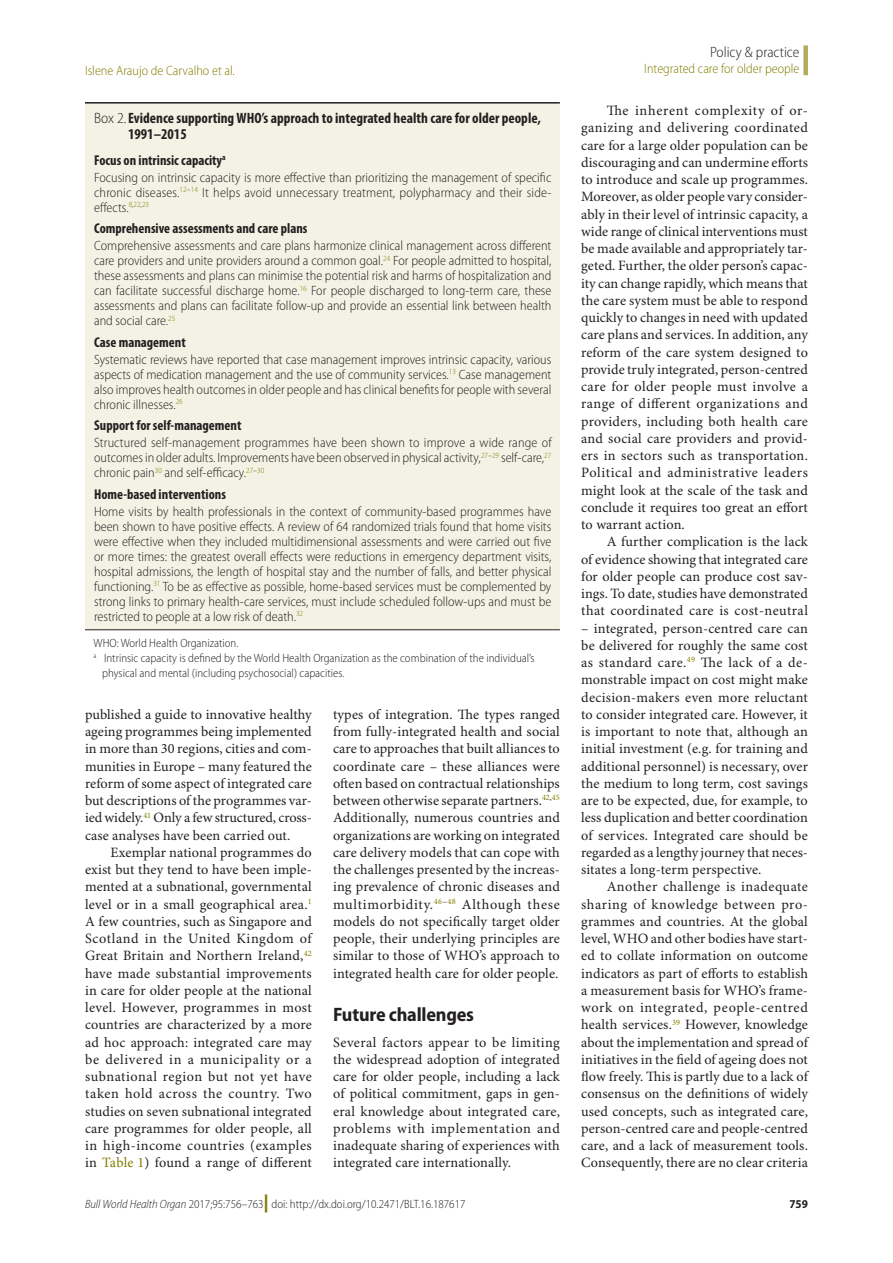
<style>
.page{position:relative;width:893px;height:1263px;background:#fff}
.page>*{position:absolute;margin:0;border:0;box-sizing:border-box;transform-origin:0 0}
.t1{font:700 semi-condensed 19.5px "Myriad Pro";letter-spacing:-.01em;color:#231f20}
.t2{font:700 condensed 15px/16.5px "Myriad Pro";color:#231f20}
.t3{font:300 semi-condensed 15px "Myriad Pro";color:#231f20}
.t4{font:14.25px/17.2px "Minion Pro";letter-spacing:.01em;color:#231f20;text-align:justify}
.t5{font:700 condensed 14.25px "Myriad Pro";color:#231f20}
.t6{font:300 semi-condensed 13.5px/15px "Myriad Pro";color:#231f20;text-align:justify}
.t7{font:300 semi-condensed 13.5px "Myriad Pro";color:#827c00}
.t8{font:300 semi-condensed 12px "Myriad Pro";color:#231f20}
.t9{font:700 semi-condensed 12px "Myriad Pro";color:#231f20}
.s1{font-weight:300;font-stretch:semi-condensed}
.s2{color:#827c00}
.s3{font-style:italic}
.s4{font-weight:900;font-stretch:normal;font-size:18px;color:#827c00}
</style>
<div class="page">
<div style="left:803px;top:45px;width:5px;height:30px;background:#b2ac5f"></div>
<div style="left:85px;top:104px;width:474px;height:526px;background:#f3f2e4"></div>
<hr style="left:85px;top:102px;width:475px;height:2px;background:#231f20">
<hr style="left:85px;top:629px;width:475px;height:1px;background:#231f20">
<p class="t3" style="left:710px;top:44px;width:91px">Policy &amp; practice</p>
<p class="t7" style="left:85px;top:63px;width:151px">Islene Araujo de Carvalho et al.</p>
<p class="t7" style="left:644px;top:61px;width:157px">Integrated care for older people</p>
<p class="t2" style="left:128px;top:110px;width:414px;text-indent:-34px"><span class="s1">Box 2.</span>Evidence supporting WHO’s approach to integrated health care for older people,<br>1991–2015</p>
<p class="t5" style="left:94px;top:152px;width:133px">Focus on intrinsic capacity<sup>a</sup></p>
<p class="t6" style="left:94px;top:170px;width:459px">Focusing on intrinsic capacity is more effective than prioritizing the management of specific chronic diseases.<sup>12</sup><sup>–</sup><sup>14</sup> It helps avoid unnecessary treatment, polypharmacy and their side&shy;effects.<sup>8</sup><sup>,</sup><sup>22</sup><sup>,</sup><sup>23</sup></p>
<p class="t5" style="left:94px;top:221px;width:215px">Comprehensive assessments and care plans</p>
<p class="t6" style="left:94px;top:239px;width:459px">Comprehensive assessments and care plans harmonize clinical management across different care providers and unite providers around a common goal.<sup>24</sup> For people admitted to hospital, these assessments and plans can minimise the potential risk and harms of hospitalization and can facilitate successful discharge home.<sup>16</sup> For people discharged to long-term care, these assessments and plans can facilitate follow-up and provide an essential link between health and social care.<sup>25</sup></p>
<p class="t5" style="left:94px;top:334px;width:93px">Case management</p>
<p class="t6" style="left:94px;top:352px;width:459px">Systematic reviews have reported that case management improves intrinsic capacity, various aspects of medication management and the use of community services.<sup>13</sup> Case management also improves health outcomes in older people and has clinical benefits for people with several chronic illnesses.<sup>26</sup></p>
<p class="t5" style="left:94px;top:418px;width:149px">Support for self-management</p>
<p class="t6" style="left:94px;top:436px;width:459px">Structured self-management programmes have been shown to improve a wide range of outcomes in older adults. Improvements have been observed in physical activity,<sup>27</sup><sup>–</sup><sup>29</sup> self-care,<sup>27 </sup>chronic pain<sup>30</sup> and self-efficacy.<sup>27</sup><sup>–</sup><sup>30</sup></p>
<p class="t5" style="left:94px;top:486px;width:133px">Home-based interventions</p>
<p class="t6" style="left:94px;top:504px;width:459px">Home visits by health professionals in the context of community-based programmes have been shown to have positive effects. A review of 64 randomized trials found that home visits were effective when they included multidimensional assessments and were carried out five or more times: the greatest overall effects were reductions in emergency department visits, hospital admissions, the length of hospital stay and the number of falls, and better physical functioning.<sup>31</sup> To be as effective as possible, home-based services must be complemented by strong links to primary health-care services, must include scheduled follow-ups and must be restricted to people at a low risk of death.<sup>32</sup></p>
<p class="t8" style="left:94px;top:637px;width:146px">WHO: World Health Organization.</p>
<p class="t8" style="left:94px;top:652px;width:443px"><sup>a</sup> Intrinsic capacity is defined by the World Health Organization as the combination of the individual’s</p>
<p class="t8" style="left:102px;top:667px;width:244px">physical and mental (including psychosocial) capacities.</p>
<p class="t4" style="left:85px;top:706px;width:228px">published a guide to innovative healthy ageing programmes being implemented in more than 30 regions, cities and com&shy;munities in Europe – many featured the reform of some aspect of integrated care but descriptions of the programmes var&shy;ied widely.<sup>41</sup> Only a few structured, cross&shy;case analyses have been carried out.</p>
<p class="t4" style="left:85px;top:844px;width:228px;text-indent:26px">Exemplar national programmes do exist but they tend to have been imple&shy;mented at a subnational, governmental level or in a small geographical area.<sup>1<br></sup>A few countries, such as Singapore and Scotland in the United Kingdom of Great Britain and Northern Ireland,<sup>42 </sup>have made substantial improvements in care for older people at the national level. However, programmes in most countries are characterized by a more ad hoc approach: integrated care may be delivered in a municipality or a subnational region but not yet have taken hold across the country. Two studies on seven subnational integrated care programmes for older people, all in high-income countries (examples in <span class="s2">Table 1</span>) found a range of different</p>
<p class="t4" style="left:333px;top:706px;width:228px">types of integration. The types ranged from fully-integrated health and social care to approaches that built alliances to coordinate care – these alliances were often based on contractual relationships between otherwise separate partners.<sup>42</sup><sup>,</sup><sup>45<br></sup>Additionally, numerous countries and organizations are working on integrated care delivery models that can cope with the challenges presented by the increas&shy;ing prevalence of chronic diseases and multimorbidity.<sup>46</sup><sup>–</sup><sup>48</sup> Although these models do not specifically target older people, their underlying principles are similar to those of WHO’s approach to integrated health care for older people.</p>
<h1 class="t1" style="left:333px;top:1003px;width:142px">Future challenges</h1>
<p class="t4" style="left:333px;top:1034px;width:228px">Several factors appear to be limiting the widespread adoption of integrated care for older people, including a lack of political commitment, gaps in gen&shy;eral knowledge about integrated care, problems with implementation and inadequate sharing of experiences with integrated care internationally.</p>
<p class="t4" style="left:581px;top:102px;width:228px;text-indent:26px">The inherent complexity of or&shy;ganizing and delivering coordinated care for a large older population can be discouraging and can undermine efforts to introduce and scale up programmes.<br>Moreover, as older people vary consider&shy;ably in their level of intrinsic capacity, a wide range of clinical interventions must be made available and appropriately tar&shy;geted. Further, the older person’s capac&shy;ity can change rapidly, which means that the care system must be able to respond quickly to changes in need with updated care plans and services. In addition, any reform of the care system designed to provide truly integrated, person-centred care for older people must involve a range of different organizations and providers, including both health care and social care providers and provid&shy;ers in sectors such as transportation.<br>Political and administrative leaders might look at the scale of the task and conclude it requires too great an effort to warrant action.</p>
<p class="t4" style="left:581px;top:534px;width:228px;text-indent:26px">A further complication is the lack of evidence showing that integrated care for older people can produce cost sav&shy;ings. To date, studies have demonstrated that coordinated care is cost-neutral</p>
<p class="t4" style="left:581px;top:620px;width:228px">– integrated, person-centred care can be delivered for roughly the same cost as standard care.<sup>49</sup> The lack of a de&shy;monstrable impact on cost might make decision-makers even more reluctant to consider integrated care. However, it is important to note that, although an initial investment (e.g. for training and additional personnel) is necessary, over the medium to long term, cost savings are to be expected, due, for example, to less duplication and better coordination of services. Integrated care should be regarded as a lengthy journey that neces&shy;sitates a long-term perspective.</p>
<p class="t4" style="left:581px;top:879px;width:228px;text-indent:26px">Another challenge is inadequate sharing of knowledge between pro&shy;grammes and countries. At the global level, WHO and other bodies have start&shy;ed to collate information on outcome indicators as part of efforts to establish a measurement basis for WHO’s frame&shy;work on integrated, people-centred health services.<sup>39</sup> However, knowledge about the implementation and spread of initiatives in the field of ageing does not flow freely. This is partly due to a lack of consensus on the definitions of widely used concepts, such as integrated care, person-centred care and people-centred care, and a lack of measurement tools.<br>Consequently, there are no clear criteria</p>
<p class="t8" style="left:85px;top:1198px;width:382px"><span class="s3">Bull World Health Organ</span> 2017;95:756–763<span class="s4">|</span> doi: http://dx.doi.org/10.2471/BLT.16.187617</p>
<p class="t9" style="left:789px;top:1197px;width:20px">759</p>
</div>
